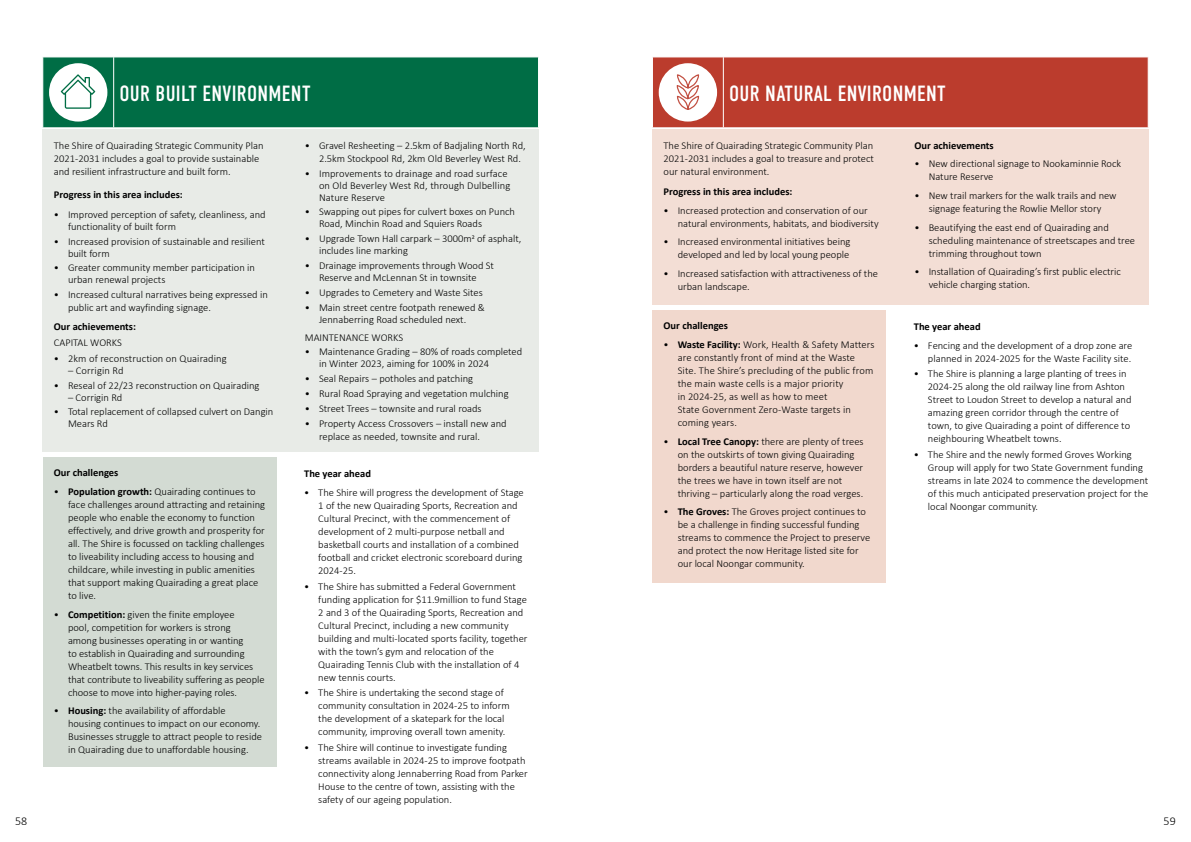
<style>
.page{position:relative;width:1191px;height:842px;background:#fff}
.page>*{position:absolute;margin:0;border:0;box-sizing:border-box;transform-origin:0 0}
.t1{font:22px "DIN Condensed";letter-spacing:.015em;color:#fff}
.t2{font:300 12px "Calibri";color:#000}
.t3{font:300 10.5px/13px "Calibri";color:#000}
.t4{font:700 10.5px "Calibri";color:#000}
.s1{font-weight:700}
</style>
<div class="page">
<svg style="left:43px;top:57px;width:495px;height:71px;background:#167a55"></svg>
<div style="left:43px;top:130px;width:496px;height:322px;background:#e8ebe7"></div>
<svg style="left:652px;top:57px;width:496px;height:71px;background:#c25042"></svg>
<div style="left:652px;top:130px;width:496px;height:175px;background:#f3ded5"></div>
<div style="left:43px;top:457px;width:233px;height:309px;background:#d3dbd3"></div>
<div style="left:652px;top:310px;width:234px;height:272px;background:#f1d8cd"></div>
<h1 class="t1" style="left:119px;top:81px;width:193px">OUR BUILT ENVIRONMENT</h1>
<p class="t3" style="left:54px;top:139px;width:211px">The Shire of Quairading Strategic Community Plan<br>2021-2031 includes a goal to provide sustainable and resilient infrastructure and built form.</p>
<p class="t4" style="left:54px;top:187px;width:130px">Progress in this area includes:</p>
<p class="t3" style="left:68px;top:208px;width:199px;line-height:12px;text-indent:-14px">• Improved perception of safety, cleanliness, and functionality of built form</p>
<p class="t3" style="left:68px;top:235px;width:198px;line-height:12px;text-indent:-14px">• Increased provision of sustainable and resilient built form</p>
<p class="t3" style="left:68px;top:262px;width:188px;line-height:12px;text-indent:-14px">• Greater community member participation in urban renewal projects</p>
<p class="t3" style="left:68px;top:288px;width:201px;text-indent:-14px">• Increased cultural narratives being expressed in public art and wayfinding signage.</p>
<p class="t4" style="left:54px;top:319px;width:84px">Our achievements:</p>
<p class="t3" style="left:54px;top:336px;width:69px">CAPITAL WORKS</p>
<p class="t3" style="left:54px;top:352px;width:174px">• 2km of reconstruction on Quairading</p>
<p class="t3" style="left:68px;top:364px;width:57px">– Corrigin Rd</p>
<p class="t3" style="left:54px;top:378px;width:207px">• Reseal of 22/23 reconstruction on Quairading</p>
<p class="t3" style="left:68px;top:390px;width:56px">– Corrigin Rd</p>
<p class="t3" style="left:68px;top:406px;width:207px;line-height:12px;text-indent:-14px">• Total replacement of collapsed culvert on Dangin<br>Mears Rd</p>
<p class="t4" style="left:54px;top:465px;width:66px">Our challenges</p>
<p class="t3" style="left:68px;top:485px;width:199px;text-indent:-14px">• <span class="s1">Population growth:</span> Quairading continues to face challenges around attracting and retaining people who enable the economy to function effectively, and drive growth and prosperity for all. The Shire is focussed on tackling challenges to liveability including access to housing and childcare, while investing in public amenities that support making Quairading a great place to live.</p>
<p class="t3" style="left:68px;top:608px;width:198px;text-indent:-14px">• <span class="s1">Competition:</span> given the finite employee<br>pool, competition for workers is strong<br>among businesses operating in or wanting<br>to establish in Quairading and surrounding Wheatbelt towns. This results in key services that contribute to liveability suffering as people choose to move into higher-paying roles.</p>
<p class="t3" style="left:68px;top:704px;width:195px;text-indent:-14px">• <span class="s1">Housing:</span> the availability of affordable<br>housing continues to impact on our economy.<br>Businesses struggle to attract people to reside in Quairading due to unaffordable housing.</p>
<p class="t3" style="left:319px;top:139px;width:208px;text-indent:-14px">• Gravel Resheeting – 2.5km of Badjaling North Rd,<br>2.5km Stockpool Rd, 2km Old Beverley West Rd.</p>
<p class="t3" style="left:319px;top:167px;width:193px;line-height:12px;text-indent:-14px">• Improvements to drainage and road surface on Old Beverley West Rd, through Dulbelling<br>Nature Reserve</p>
<p class="t3" style="left:319px;top:206px;width:197px;line-height:12px;text-indent:-14px">• Swapping out pipes for culvert boxes on Punch<br>Road, Minchin Road and Squiers Roads</p>
<p class="t3" style="left:319px;top:233px;width:204px;line-height:12px;text-indent:-14px">• Upgrade Town Hall carpark – 3000m2 of asphalt, includes line marking</p>
<p class="t3" style="left:305px;top:260px;width:191px;line-height:12px;text-align:center">• Drainage improvements through Wood St<br>Reserve and McLennan St in townsite</p>
<p class="t3" style="left:305px;top:286px;width:179px">• Upgrades to Cemetery and Waste Sites</p>
<p class="t3" style="left:305px;top:301px;width:182px;line-height:12px;text-align:center">• Main street centre footpath renewed &amp;<br>Jennaberring Road scheduled next.</p>
<p class="t3" style="left:305px;top:330px;width:100px">MAINTENANCE WORKS</p>
<p class="t3" style="left:319px;top:346px;width:205px;line-height:12px;text-indent:-14px">• Maintenance Grading – 80% of roads completed in Winter 2023, aiming for 100% in 2024</p>
<p class="t3" style="left:305px;top:372px;width:170px">• Seal Repairs – potholes and patching</p>
<p class="t3" style="left:305px;top:387px;width:205px">• Rural Road Spraying and vegetation mulching</p>
<p class="t3" style="left:305px;top:402px;width:178px">• Street Trees – townsite and rural roads</p>
<p class="t3" style="left:319px;top:417px;width:189px;text-indent:-14px">• Property Access Crossovers – install new and replace as needed, townsite and rural.</p>
<p class="t4" style="left:304px;top:466px;width:68px">The year ahead</p>
<p class="t3" style="left:318px;top:486px;width:207px;text-indent:-14px">• The Shire will progress the development of Stage 1 of the new Quairading Sports, Recreation and Cultural Precinct, with the commencement of development of 2 multi-purpose netball and basketball courts and installation of a combined football and cricket electronic scoreboard during 2024-25.</p>
<p class="t3" style="left:318px;top:579px;width:211px;text-indent:-14px">• The Shire has submitted a Federal Government funding application for $11.9million to fund Stage 2 and 3 of the Quairading Sports, Recreation and Cultural Precinct, including a new community building and multi-located sports facility, together with the town’s gym and relocation of the Quairading Tennis Club with the installation of 4 new tennis courts.</p>
<p class="t3" style="left:318px;top:686px;width:193px;text-indent:-14px">• The Shire is undertaking the second stage of community consultation in 2024-25 to inform the development of a skatepark for the local community, improving overall town amenity.</p>
<p class="t3" style="left:318px;top:741px;width:211px;text-indent:-14px">• The Shire will continue to investigate funding streams available in 2024-25 to improve footpath connectivity along Jennaberring Road from Parker House to the centre of town, assisting with the safety of our ageing population.</p>
<h1 class="t1" style="left:729px;top:81px;width:218px">OUR NATURAL ENVIRONMENT</h1>
<p class="t3" style="left:663px;top:139px;width:212px;text-align:justify">The Shire of Quairading Strategic Community Plan 2021-2031 includes a goal to treasure and protect our natural environment.</p>
<p class="t4" style="left:663px;top:184px;width:130px">Progress in this area includes:</p>
<p class="t3" style="left:677px;top:203px;width:202px;text-indent:-14px">• Increased protection and conservation of our natural environments, habitats, and biodiversity</p>
<p class="t3" style="left:663px;top:235px;width:188px;text-align:right">• Increased environmental initiatives being developed and led by local young people</p>
<p class="t3" style="left:677px;top:267px;width:202px;text-indent:-14px">• Increased satisfaction with attractiveness of the urban landscape.</p>
<p class="t4" style="left:663px;top:318px;width:66px">Our challenges</p>
<p class="t3" style="left:677px;top:338px;width:198px;text-indent:-14px">• <span class="s1">Waste Facility:</span> Work, Health &amp; Safety Matters are constantly front of mind at the Waste Site. The Shire’s precluding of the public from the main waste cells is a major priority<br>in 2024-25, as well as how to meet<br>State Government Zero-Waste targets in coming years.</p>
<p class="t3" style="left:677px;top:434px;width:187px;text-indent:-14px">• <span class="s1">Local Tree Canopy:</span> there are plenty of trees on the outskirts of town giving Quairading borders a beautiful nature reserve, however the trees we have in town itself are not thriving – particularly along the road verges.</p>
<p class="t3" style="left:677px;top:505px;width:194px;text-indent:-14px">• <span class="s1">The Groves:</span> The Groves project continues to be a challenge in finding successful funding streams to commence the Project to preserve and protect the now Heritage listed site for our local Noongar community.</p>
<p class="t4" style="left:914px;top:138px;width:81px">Our achievements</p>
<p class="t3" style="left:928px;top:157px;width:194px;text-indent:-14px">• New directional signage to Nookaminnie Rock<br>Nature Reserve</p>
<p class="t3" style="left:914px;top:189px;width:204px;text-align:center">• New trail markers for the walk trails and new signage featuring the Rowlie Mellor story</p>
<p class="t3" style="left:928px;top:221px;width:208px;text-indent:-14px">• Beautifying the east end of Quairading and scheduling maintenance of streetscapes and tree trimming throughout town</p>
<p class="t3" style="left:928px;top:265px;width:194px;text-indent:-14px">• Installation of Quairading’s first public electric vehicle charging station.</p>
<p class="t4" style="left:913px;top:319px;width:68px">The year ahead</p>
<p class="t3" style="left:913px;top:338px;width:220px;text-align:right">• Fencing and the development of a drop zone are planned in 2024-2025 for the Waste Facility site.</p>
<p class="t3" style="left:928px;top:367px;width:205px;text-indent:-14px">• The Shire is planning a large planting of trees in 2024-25 along the old railway line from Ashton Street to Loudon Street to develop a natural and amazing green corridor through the centre of town, to give Quairading a point of difference to neighbouring Wheatbelt towns.</p>
<p class="t3" style="left:928px;top:448px;width:222px;text-indent:-14px">• The Shire and the newly formed Groves Working Group will apply for two State Government funding streams in late 2024 to commence the development of this much anticipated preservation project for the local Noongar community.</p>
<p class="t2" style="left:15px;top:814px;width:14px">58</p>
<p class="t2" style="left:1163px;top:814px;width:14px">59</p>
</div>
